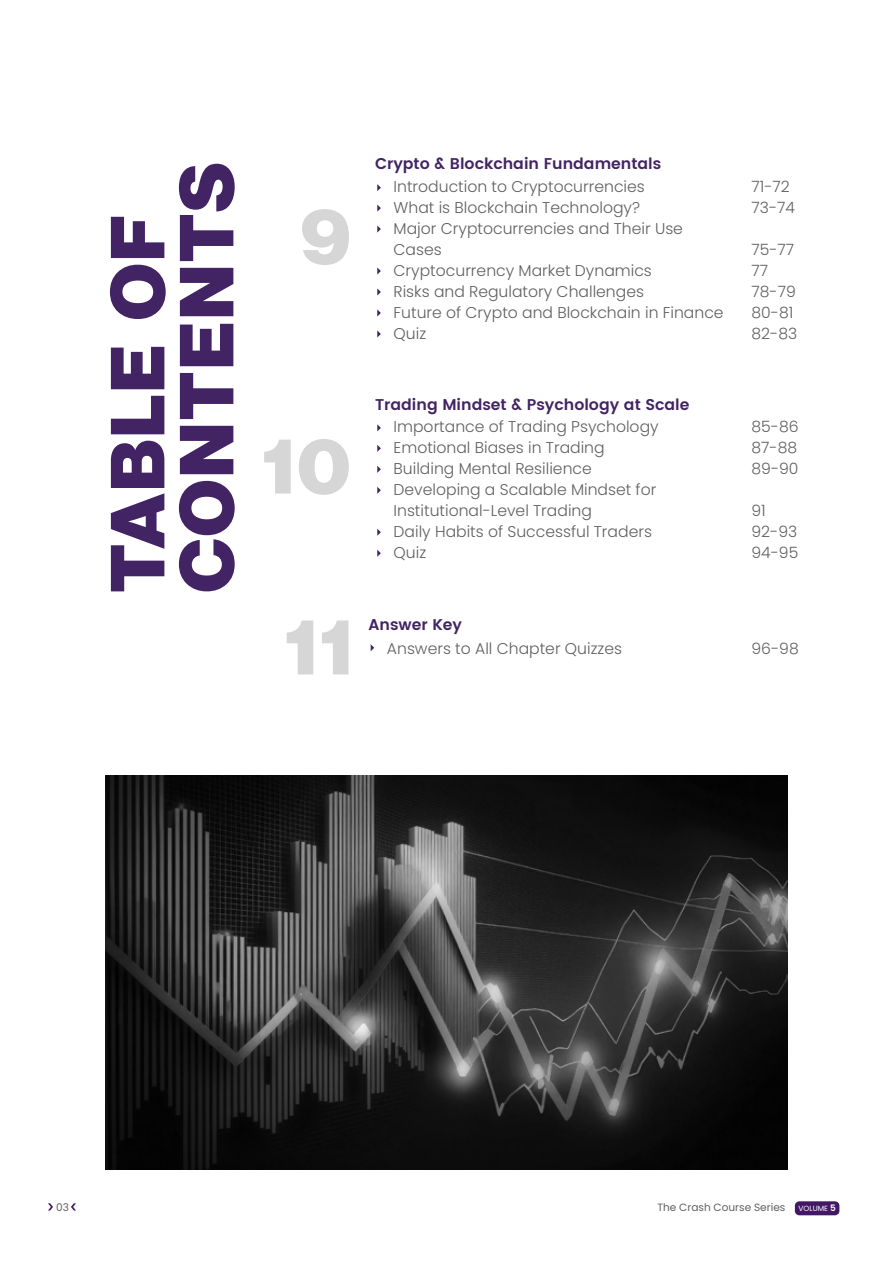
<style>
.page{position:relative;width:893px;height:1263px;background:#fff}
.page>*{position:absolute;margin:0;border:0;box-sizing:border-box;transform-origin:0 0}
.t1{font:900 74.85px/69px "Neue Haas Display";letter-spacing:.03em;color:#422363}
.t2{font:300 15.6px/21px "Poppins";color:#606061}
.t3{font:600 15.6px "Poppins";color:#422363}
.t4{font:10.5px "Poppins";color:#606061}
.s1{font-size:7.5px;color:#fff}
.s2{font-weight:600;font-size:8.85px;color:#fff}
</style>
<div class="page">
<img style="left:105px;top:776px;width:682px;height:393px">
<svg style="left:48px;top:1203px;width:5px;height:7px"></svg>
<svg style="left:71px;top:1203px;width:5px;height:7px"></svg>
<svg style="left:302px;top:209px;width:47px;height:56px"></svg>
<svg style="left:287px;top:620px;width:61px;height:54px"></svg>
<svg style="left:264px;top:439px;width:85px;height:56px"></svg>
<svg style="left:377px;top:184px;width:4px;height:7px"></svg>
<svg style="left:377px;top:424px;width:4px;height:7px"></svg>
<svg style="left:371px;top:644px;width:3px;height:7px"></svg>
<svg style="left:377px;top:225px;width:4px;height:8px"></svg>
<svg style="left:377px;top:466px;width:4px;height:7px"></svg>
<svg style="left:377px;top:205px;width:4px;height:7px"></svg>
<svg style="left:377px;top:445px;width:4px;height:7px"></svg>
<svg style="left:377px;top:309px;width:4px;height:8px"></svg>
<svg style="left:377px;top:550px;width:4px;height:7px"></svg>
<svg style="left:377px;top:330px;width:4px;height:7px"></svg>
<svg style="left:377px;top:288px;width:4px;height:8px"></svg>
<svg style="left:377px;top:529px;width:4px;height:7px"></svg>
<svg style="left:377px;top:267px;width:4px;height:8px"></svg>
<svg style="left:377px;top:487px;width:4px;height:7px"></svg>
<div style="left:795px;top:1201px;width:44px;height:14px;background:#421763;border-radius:4px"></div>
<h1 class="t1" style="left:105px;top:592px;width:431px;rotate:-90deg">TABLE OF<br>CONTENTS</h1>
<p class="t3" style="left:375px;top:152px;width:288px">Crypto &amp; Blockchain Fundamentals</p>
<p class="t2" style="left:394px;top:176px;width:332px">Introduction to Cryptocurrencies<br>What is Blockchain Technology?<br>Major Cryptocurrencies and Their Use<br>Cases<br>Cryptocurrency Market Dynamics<br>Risks and Regulatory Challenges<br>Future of Crypto and Blockchain in Finance<br>Quiz</p>
<p class="t2" style="left:752px;top:176px;width:45px">71-72<br>73-74</p>
<p class="t2" style="left:752px;top:239px;width:47px">75-77<br>77<br>78-79<br>80-81<br>82-83</p>
<p class="t3" style="left:375px;top:392px;width:316px">Trading Mindset &amp; Psychology at Scale</p>
<p class="t2" style="left:394px;top:416px;width:267px">Importance of Trading Psychology<br>Emotional Biases in Trading<br>Building Mental Resilience<br>Developing a Scalable Mindset for<br>Institutional-Level Trading<br>Daily Habits of Successful Traders<br>Quiz</p>
<p class="t2" style="left:752px;top:416px;width:49px;text-align:justify">85-86<br>87-88<br>89-90</p>
<p class="t2" style="left:752px;top:500px;width:48px">91<br>92-93<br>94-95</p>
<p class="t3" style="left:368px;top:613px;width:95px">Answer Key</p>
<p class="t2" style="left:387px;top:638px;width:237px">Answers to All Chapter Quizzes</p>
<p class="t2" style="left:752px;top:638px;width:49px">96-98</p>
<p class="t4" style="left:56px;top:1201px;width:14px">03</p>
<p class="t4" style="left:657px;top:1201px;width:180px">The Crash Course Series <span class="s1">VOLUME</span> <span class="s2">5</span></p>
</div>
